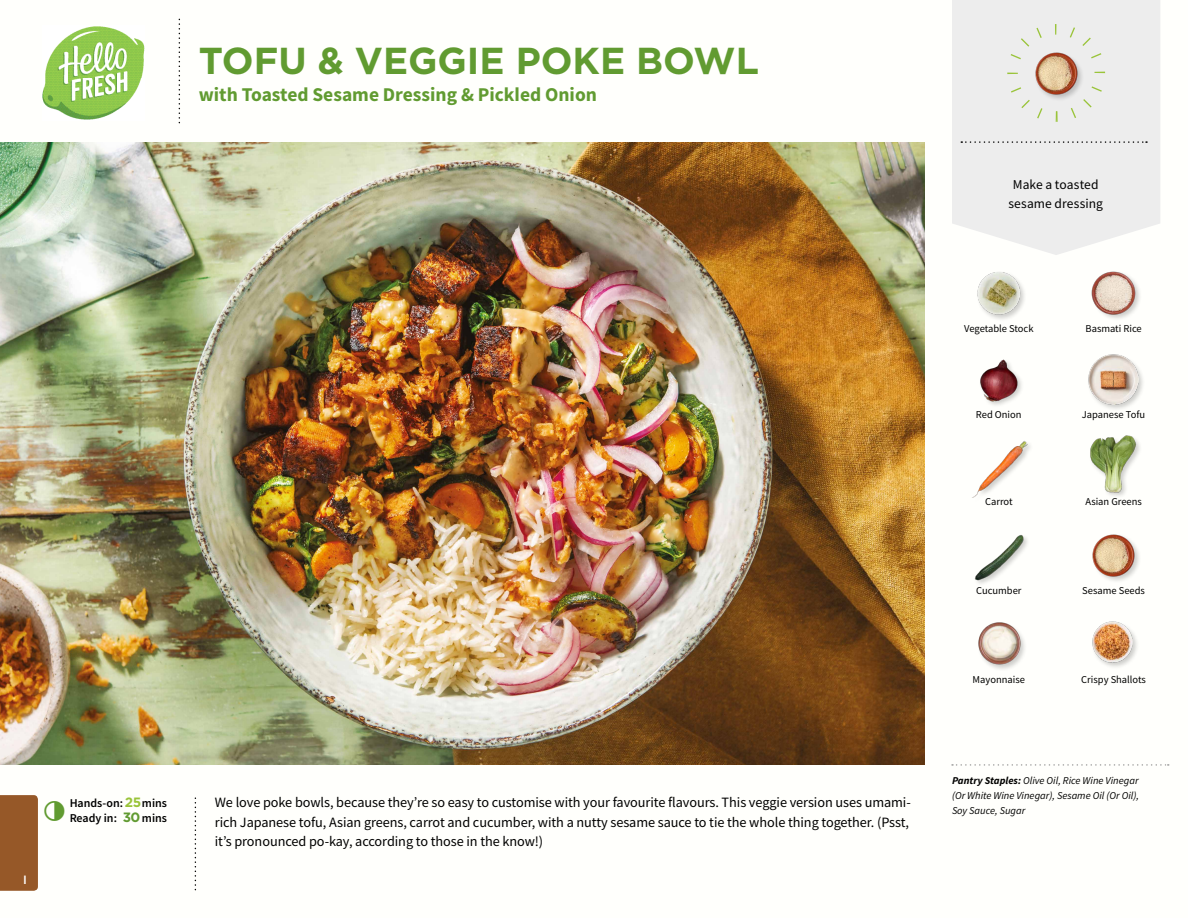
<style>
.page{position:relative;width:1188px;height:918px;background:#fff}
.page>*{position:absolute;margin:0;border:0;box-sizing:border-box;transform-origin:0 0}
.t1{font:700 37.5px "Gotham";color:#619b31}
.t2{font:700 19.5px "Source Sans Pro";color:#619b31}
.t3{font:14.25px/19.5px "Source Sans Pro";letter-spacing:-.005em;color:#000;text-align:justify}
.t4{font:13.5px/18.9px "Source Sans Pro";letter-spacing:.005em;color:#000;text-align:center}
.t5{font:600 12px/15px "Source Sans Pro";color:#000}
.t6{font:500 12px "Gotham";color:#fff}
.t7{font:10.5px "Source Sans Pro";color:#000}
.t8{font:italic 10.5px/15px "Source Sans Pro";color:#000;text-align:justify}
.s1{font-family:"Gotham";font-weight:700;font-size:13.5px;color:#9ac43a}
.s2{font-family:"Gotham";font-weight:700;font-size:13.5px;color:#619b31}
.s3{font-weight:700}
</style>
<div class="page">
<img style="left:43px;top:26px;width:102px;height:94px">
<div style="left:0;top:795px;width:38px;height:96px;background:#965828"></div>
<img style="left:974px;top:534px;width:54px;height:50px">
<div style="left:1087px;top:354px;width:58px;height:57px;background:#000;opacity:.2"></div>
<img style="left:1089px;top:355px;width:49px;height:50px">
<img style="left:972px;top:440px;width:56px;height:58px">
<img style="left:1092px;top:534px;width:48px;height:48px">
<div style="left:1088px;top:434px;width:55px;height:65px;background:#000;opacity:.2"></div>
<img style="left:1088px;top:435px;width:55px;height:57px">
<div style="left:1091px;top:621px;width:49px;height:48px;background:#000;opacity:.2"></div>
<img style="left:1092px;top:622px;width:41px;height:41px">
<img style="left:980px;top:359px;width:42px;height:47px">
<img style="left:978px;top:622px;width:47px;height:48px">
<img style="left:1091px;top:271px;width:49px;height:49px">
<img style="left:977px;top:272px;width:48px;height:48px">
<svg style="left:952px;top:0;width:208px;height:255px;background:#eeeeed"></svg>
<svg style="left:961px;top:141px;width:186px;height:2px"></svg>
<div style="left:1007px;top:24px;width:98px;height:98px;border:11px dashed #9ac43a;border-radius:50%"></div>
<img style="left:0;top:142px;width:925px;height:623px">
<svg style="left:952px;top:764px;width:217px;height:2px"></svg>
<img style="left:1029px;top:46px;width:55px;height:55px">
<h1 class="t1" style="left:199px;top:36px;width:562px">TOFU &amp; VEGGIE POKE BOWL</h1>
<h2 class="t2" style="left:199px;top:82px;width:400px">with Toasted Sesame Dressing &amp; Pickled Onion</h2>
<p class="t4" style="left:1008px;top:175px;width:96px">Make a toasted sesame dressing</p>
<p class="t6" style="left:23px;top:872px;width:5px">I</p>
<p class="t5" style="left:70px;top:796px;width:99px">Hands-on: <span class="s1">25</span>mins<br>Ready in: <span class="s2">30</span>mins</p>
<p class="t3" style="left:215px;top:793px;width:697px">We love poke bowls, because they’re so easy to customise with your favourite flavours. This veggie version uses umami&shy;rich Japanese tofu, Asian greens, carrot and cucumber, with a nutty sesame sauce to tie the whole thing together. (Psst, it’s pronounced po-kay, according to those in the know!)</p>
<p class="t7" style="left:964px;top:322px;width:71px">Vegetable Stock</p>
<p class="t7" style="left:1086px;top:322px;width:58px">Basmati Rice</p>
<p class="t7" style="left:976px;top:408px;width:47px">Red Onion</p>
<p class="t7" style="left:1082px;top:408px;width:65px">Japanese Tofu</p>
<p class="t7" style="left:985px;top:495px;width:29px">Carrot</p>
<p class="t7" style="left:1085px;top:495px;width:58px">Asian Greens</p>
<p class="t7" style="left:976px;top:584px;width:47px">Cucumber</p>
<p class="t7" style="left:1082px;top:584px;width:64px">Sesame Seeds</p>
<p class="t7" style="left:973px;top:673px;width:54px">Mayonnaise</p>
<p class="t7" style="left:1081px;top:673px;width:66px">Crispy Shallots</p>
<p class="t8" style="left:952px;top:773px;width:189px"><span class="s3">Pantry Staples:</span> Olive Oil, Rice Wine Vinegar (Or White Wine Vinegar), Sesame Oil (Or Oil), Soy Sauce, Sugar</p>
</div>
